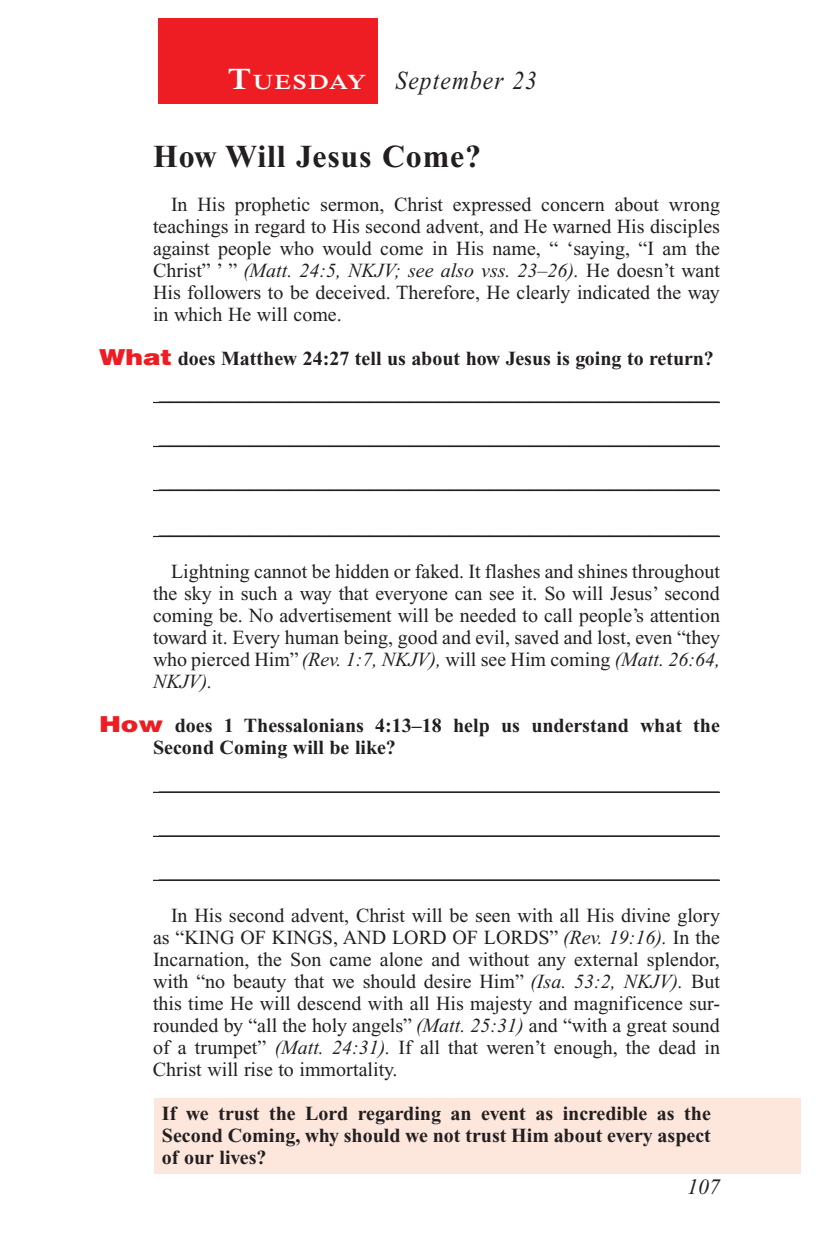
<style>
.page{position:relative;width:819px;height:1260px;background:#fff}
.page>*{position:absolute;margin:0;border:0;box-sizing:border-box;transform-origin:0 0}
.Head{font:700 32px "Times New Roman PS Std";letter-spacing:.025em;color:#231f20}
.Lesson_Dates{font:italic 26px "Times New Roman PS Std";letter-spacing:.05em;color:#231f20;scale:.9 1}
.t1{font:italic 22px "Times New Roman PS Std";color:#231f20}
.Daily_Header{font:600 21px "Times NRMT Std";letter-spacing:.07em;color:#fff;scale:1.1 1}
.Body{font:20px/22px "Times New Roman PS Std";color:#231f20;text-align:justify}
.Blank_Lines{font:20px "Times New Roman PS Std";color:#231f20}
.Question{font:700 20px/22px "Times New Roman PS Std";color:#231f20}
.x-screened_box-text{font:700 20px/22px "Times New Roman PS Std";color:#231f20;text-align:justify}
.s1{font-size:30px}
.s2{font-style:italic}
.s3{font-family:"Helvetica LT Std";font-weight:900;font-size:22px;color:#ee1d23}
</style>
<div class="page">
<div style="left:158px;top:18px;width:220px;height:86px;background:#ee1d23"></div>
<div style="left:155px;top:1099px;width:646px;height:75px;background:#fde7dc"></div>
<hr style="left:153px;top:402px;width:567px;height:1px;background:#231f20">
<hr style="left:153px;top:446px;width:567px;height:1px;background:#231f20">
<hr style="left:153px;top:490px;width:567px;height:1px;background:#231f20">
<hr style="left:153px;top:536px;width:567px;height:1px;background:#231f20">
<hr style="left:153px;top:792px;width:567px;height:1px;background:#231f20">
<hr style="left:153px;top:836px;width:567px;height:1px;background:#231f20">
<hr style="left:153px;top:880px;width:567px;height:1px;background:#231f20">
<p class="Daily_Header" style="left:228px;top:70px;width:127px"><span class="s1">T</span>UESDAY</p>
<p class="Lesson_Dates" style="left:396px;top:66px;width:159px">September 23</p>
<p class="Head" style="left:153px;top:138px;width:330px">How Will Jesus Come?</p>
<p class="Body" style="left:153px;top:193px;width:569px;text-indent:18px">In His prophetic sermon, Christ expressed concern about wrong teachings in regard to His second advent, and He warned His disciples against people who would come in His name, “ ‘saying, “I am the Christ” ’ ” <span class="s2">(Matt. 24:5, NKJV; see also vss. 23–26).</span> He doesn’t want His followers to be deceived. Therefore, He clearly indicated the way in which He will come.</p>
<p class="Question" style="left:99px;top:347px;width:616px"><span class="s3">What</span> does Matthew 24:27 tell us about how Jesus is going to return?</p>
<p class="Blank_Lines" style="left:159px;top:383px;width:561px">________________________________________________________</p>
<p class="Blank_Lines" style="left:159px;top:427px;width:561px">________________________________________________________</p>
<p class="Blank_Lines" style="left:159px;top:471px;width:561px">________________________________________________________</p>
<p class="Blank_Lines" style="left:159px;top:517px;width:561px">________________________________________________________</p>
<p class="Body" style="left:153px;top:561px;width:569px;text-indent:18px">Lightning cannot be hidden or faked. It flashes and shines throughout the sky in such a way that everyone can see it. So will Jesus’ second coming be. No advertisement will be needed to call people’s attention toward it. Every human being, good and evil, saved and lost, even “they who pierced Him” <span class="s2">(Rev. 1:7, NKJV),</span> will see Him coming <span class="s2">(Matt. 26:64, NKJV).</span></p>
<p class="Question" style="left:153px;top:715px;width:568px;text-indent:-54px"><span class="s3">How</span> does 1 Thessalonians 4:13–18 help us understand what the<br>Second Coming will be like?</p>
<p class="Blank_Lines" style="left:159px;top:773px;width:561px">________________________________________________________</p>
<p class="Blank_Lines" style="left:159px;top:817px;width:561px">________________________________________________________</p>
<p class="Blank_Lines" style="left:159px;top:861px;width:561px">________________________________________________________</p>
<p class="Body" style="left:153px;top:905px;width:569px;text-indent:18px">In His second advent, Christ will be seen with all His divine glory as “KING OF KINGS, AND LORD OF LORDS” <span class="s2">(Rev. 19:16).</span> In the Incarnation, the Son came alone and without any external splendor, with “no beauty that we should desire Him” <span class="s2">(Isa. 53:2, NKJV).</span> But this time He will descend with all His majesty and magnificence sur&shy;rounded by “all the holy angels” <span class="s2">(Matt. 25:31)</span> and “with a great sound of a trumpet” <span class="s2">(Matt. 24:31).</span> If all that weren’t enough, the dead in Christ will rise to immortality.</p>
<p class="x-screened_box-text" style="left:162px;top:1103px;width:550px">If we trust the Lord regarding an event as incredible as the Second Coming, why should we not trust Him about every aspect of our lives?</p>
<p class="t1" style="left:687px;top:1175px;width:34px">107</p>
</div>
